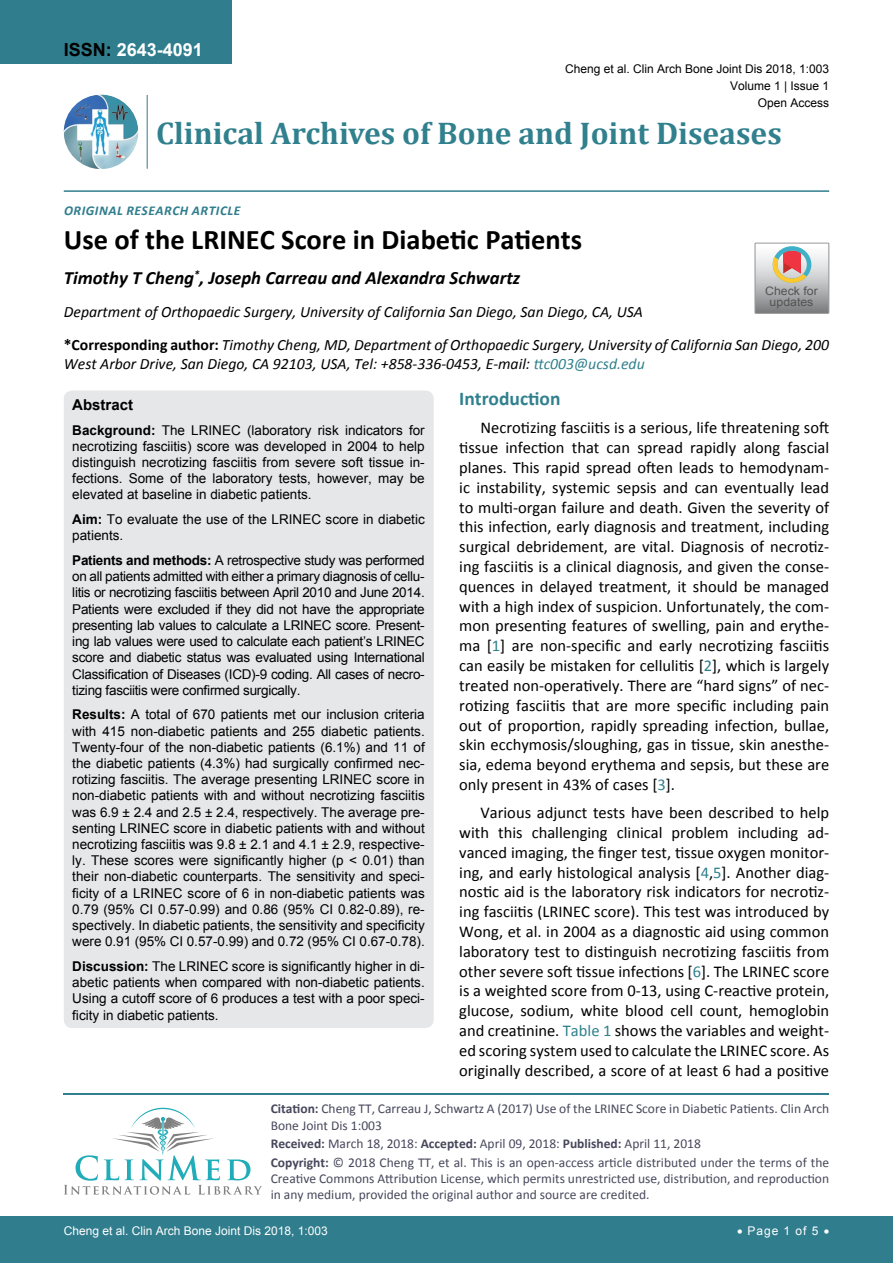
<style>
.page{position:relative;width:893px;height:1263px;background:#fff}
.page>*{position:absolute;margin:0;border:0;box-sizing:border-box;transform-origin:0 0}
.t1{font:700 31.5px "Cambria";color:#30808d}
.t2{font:700 28.5px "Calibri";color:#000}
.t3{font:700 19.5px "Calibri";color:#30808d}
.t4{font:italic 700 18.75px "Calibri";color:#000}
.t5{font:700 18px "Arial";color:#fff}
.t6{font:16.5px/19.8px "Calibri";color:#000;text-align:justify}
.t7{font:italic 15.75px/18.9px "Calibri";color:#000}
.t8{font:700 15px "Arial";color:#000}
.t9{font:13.5px/16.2px "Arial";color:#000;text-align:justify}
.t10{font:13.5px/16.2px "Calibri";color:#47475c}
.t11{font:italic 700 13.5px "Calibri";letter-spacing:.04em;color:#307d8d}
.t12{font:12px/17.2px "Arial";color:#000;text-align:right}
.t13{font:12px "Arial";color:#fff}
.t14{font:11.7px/10.1px "Arial";color:#535353;text-align:center;scale:1.06 1}
.s1{color:#000}
.s2{font-weight:700;font-style:normal}
.s3{color:#30808d}
.s4{font-weight:700}
</style>
<div class="page">
<hr style="left:64px;top:1093px;width:765px;height:2px;background:#30808d">
<svg style="left:64px;top:1108px;width:198px;height:87px"></svg>
<hr style="left:64px;top:190px;width:765px;height:2px;background:#307d8d">
<div style="left:0;top:1216px;width:893px;height:47px;background:#307d8d"></div>
<img style="left:64px;top:95px;width:74px;height:74px;border-radius:37px">
<hr style="left:147px;top:95px;width:1px;height:74px;background:#307d8d">
<div style="left:0;top:0;width:231px;height:64px;background:#307d8d"></div>
<div style="left:64px;top:390px;width:370px;height:638px;background:#e6e7e8;border-radius:9px"></div>
<svg style="left:755px;top:243px;width:74px;height:70px;background:#bdb6b3"></svg>
<h3 class="t5" style="left:64px;top:38px;width:141px"><span class="s1">ISSN:</span> 2643-4091</h3>
<p class="t12" style="left:565px;top:60px;width:266px">Cheng et al. Clin Arch Bone Joint Dis 2018, 1:003<br>Volume 1 | Issue 1</p>
<p class="t12" style="left:758px;top:94px;width:73px">Open Access</p>
<h1 class="t1" style="left:156px;top:111px;width:627px">Clinical Archives of Bone and Joint Diseases</h1>
<p class="t11" style="left:64px;top:202px;width:178px">Original Research Article</p>
<h2 class="t2" style="left:64px;top:221px;width:520px">Use of the LRINEC Score in Diabetic Patients</h2>
<h3 class="t4" style="left:64px;top:266px;width:458px">Timothy T Cheng<sup>*</sup>, Joseph Carreau and Alexandra Schwartz</h3>
<p class="t7" style="left:64px;top:302px;width:581px">Department of Orthopaedic Surgery, University of California San Diego, San Diego, CA, USA</p>
<p class="t14" style="left:765px;top:286px;width:51px">Check for updates</p>
<p class="t7" style="left:64px;top:335px;width:767px"><span class="s2">*Corresponding author:</span> Timothy Cheng, MD, Department of Orthopaedic Surgery, University of California San Diego, 200<br>West Arbor Drive, San Diego, CA 92103, USA, Tel: +858-336-0453, E-mail: <span class="s3">ttc003@ucsd.edu</span></p>
<p class="t8" style="left:72px;top:395px;width:62px">Abstract</p>
<p class="t9" style="left:72px;top:422px;width:354px"><span class="s4">Background:</span> The LRINEC (laboratory risk indicators for necrotizing fasciitis) score was developed in 2004 to help distinguish necrotizing fasciitis from severe soft tissue in&shy;fections. Some of the laboratory tests, however, may be elevated at baseline in diabetic patients.</p>
<p class="t9" style="left:72px;top:511px;width:354px"><span class="s4">Aim:</span> To evaluate the use of the LRINEC score in diabetic patients.</p>
<p class="t9" style="left:72px;top:552px;width:354px"><span class="s4">Patients and methods:</span> A retrospective study was performed on all patients admitted with either a primary diagnosis of cellu&shy;litis or necrotizing fasciitis between April 2010 and June 2014.<br>Patients were excluded if they did not have the appropriate presenting lab values to calculate a LRINEC score. Present&shy;ing lab values were used to calculate each patient’s LRINEC score and diabetic status was evaluated using International Classification of Diseases (ICD)-9 coding. All cases of necro&shy;tizing fasciitis were confirmed surgically.</p>
<p class="t9" style="left:72px;top:707px;width:354px"><span class="s4">Results:</span> A total of 670 patients met our inclusion criteria with 415 non-diabetic patients and 255 diabetic patients.<br>Twenty-four of the non-diabetic patients (6.1%) and 11 of the diabetic patients (4.3%) had surgically confirmed nec&shy;rotizing fasciitis. The average presenting LRINEC score in non-diabetic patients with and without necrotizing fasciitis was 6.9 ± 2.4 and 2.5 ± 2.4, respectively. The average pre&shy;senting LRINEC score in diabetic patients with and without necrotizing fasciitis was 9.8 ± 2.1 and 4.1 ± 2.9, respective&shy;ly. These scores were significantly higher (p &lt; 0.01) than their non-diabetic counterparts. The sensitivity and speci&shy;ficity of a LRINEC score of 6 in non-diabetic patients was 0.79 (95% CI 0.57-0.99) and 0.86 (95% CI 0.82-0.89), re&shy;spectively. In diabetic patients, the sensitivity and specificity were 0.91 (95% CI 0.57-0.99) and 0.72 (95% CI 0.67-0.78).</p>
<p class="t9" style="left:72px;top:958px;width:354px"><span class="s4">Discussion:</span> The LRINEC score is significantly higher in di&shy;abetic patients when compared with non-diabetic patients.<br>Using a cutoff score of 6 produces a test with a poor speci&shy;ficity in diabetic patients.</p>
<h3 class="t3" style="left:459px;top:386px;width:103px">Introduction</h3>
<p class="t6" style="left:459px;top:418px;width:371px;text-indent:21px">Necrotizing fasciitis is a serious, life threatening soft tissue infection that can spread rapidly along fascial planes. This rapid spread often leads to hemodynam&shy;ic instability, systemic sepsis and can eventually lead to multi-organ failure and death. Given the severity of this infection, early diagnosis and treatment, including surgical debridement, are vital. Diagnosis of necrotiz&shy;ing fasciitis is a clinical diagnosis, and given the conse&shy;quences in delayed treatment, it should be managed with a high index of suspicion. Unfortunately, the com&shy;mon presenting features of swelling, pain and erythe&shy;ma [<span class="s3">1</span>] are non-specific and early necrotizing fasciitis can easily be mistaken for cellulitis [<span class="s3">2</span>], which is largely treated non-operatively. There are “hard signs” of nec&shy;rotizing fasciitis that are more specific including pain out of proportion, rapidly spreading infection, bullae, skin ecchymosis/sloughing, gas in tissue, skin anesthe&shy;sia, edema beyond erythema and sepsis, but these are only present in 43% of cases [<span class="s3">3</span>].</p>
<p class="t6" style="left:459px;top:803px;width:371px;text-indent:21px">Various adjunct tests have been described to help with this challenging clinical problem including ad&shy;vanced imaging, the finger test, tissue oxygen monitor&shy;ing, and early histological analysis [<span class="s3">4</span>,<span class="s3">5</span>]. Another diag&shy;nostic aid is the laboratory risk indicators for necrotiz&shy;ing fasciitis (LRINEC score). This test was introduced by Wong, et al. in 2004 as a diagnostic aid using common laboratory test to distinguish necrotizing fasciitis from other severe soft tissue infections [<span class="s3">6</span>]. The LRINEC score is a weighted score from 0-13, using C-reactive protein, glucose, sodium, white blood cell count, hemoglobin and creatinine. <span class="s3">Table 1</span> shows the variables and weight&shy;ed scoring system used to calculate the LRINEC score. As originally described, a score of at least 6 had a positive</p>
<p class="t10" style="left:271px;top:1101px;width:560px"><span class="s4">Citation:</span> Cheng TT, Carreau J, Schwartz A (2017) Use of the LRINEC Score in Diabetic Patients. Clin Arch<br>Bone Joint Dis 1:003</p>
<p class="t10" style="left:271px;top:1134px;width:560px;line-height:18.6px"><span class="s4">Received:</span> March 18, 2018: <span class="s4">Accepted:</span> April 09, 2018: <span class="s4">Published:</span> April 11, 2018<br><span class="s4">Copyright:</span> © 2018 Cheng TT, et al. This is an open-access article distributed under the terms of the</p>
<p class="t10" style="left:271px;top:1170px;width:560px">Creative Commons Attribution License, which permits unrestricted use, distribution, and reproduction in any medium, provided the original author and source are credited.</p>
<p class="t13" style="left:64px;top:1223px;width:266px">Cheng et al. Clin Arch Bone Joint Dis 2018, 1:003</p>
<p class="t13" style="left:737px;top:1223px;width:94px">• Page 1 of 5 •</p>
</div>
